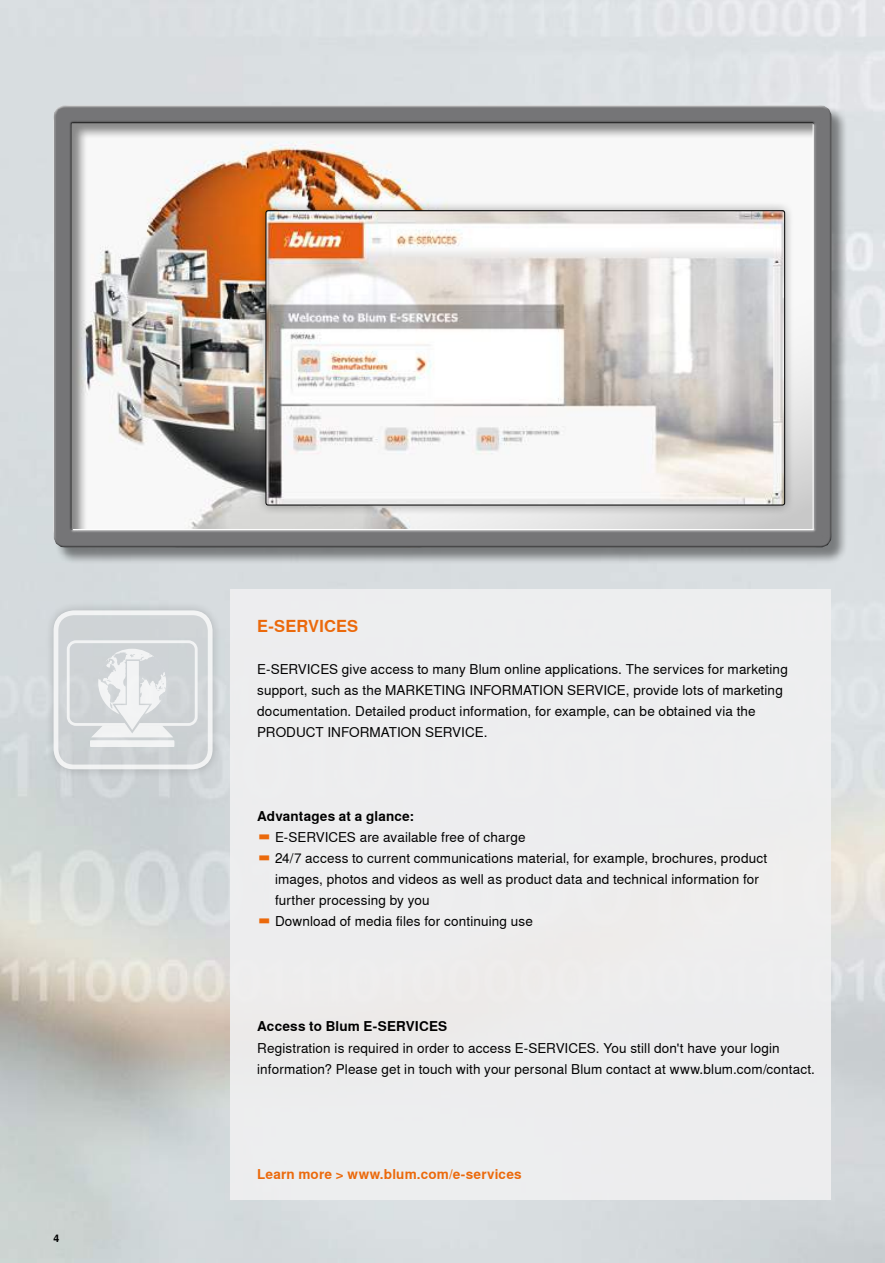
<style>
.page{position:relative;width:885px;height:1263px;background:#fff}
.page>*{position:absolute;margin:0;border:0;box-sizing:border-box;transform-origin:0 0}
.t1{font:700 16.5px "Nimbus Sans Global";letter-spacing:.005em;color:#eb690b}
.t2{font:13.5px/21px "Nimbus Sans Global";letter-spacing:.01em;color:#000}
.t3{font:700 13.5px "Nimbus Sans Global";letter-spacing:.015em;color:#000}
.t4{font:700 13.5px "Nimbus Sans Global";letter-spacing:.015em;color:#eb690b}
.t5{font:700 10.5px "Nimbus Sans Global";color:#000}
.s1{font-size:17.25px;color:#eb690b}
</style>
<div class="page">
<div style="left:44px;top:601px;width:178px;height:178px;background:#000;opacity:.75"></div>
<div style="left:54px;top:610px;width:158px;height:159px;background:#cfd3d6;border-radius:20px"></div>
<div style="left:230px;top:589px;width:601px;height:611px;background:#f0f0f1"></div>
<div style="left:54px;top:610px;width:158px;height:159px;border:5px solid #fff;border-radius:18px"></div>
<div style="left:90px;top:740px;width:84px;height:7px;background:#f2f3f4"></div>
<svg style="left:67px;top:640px;width:130px;height:97px"></svg>
<div style="left:54px;top:105px;width:794px;height:459px;background:#000;opacity:.45"></div>
<div style="left:53px;top:109px;width:780px;height:439px;background:#000;opacity:.75"></div>
<svg style="left:72px;top:124px;width:741px;height:406px"></svg>
<p class="t5" style="left:54px;top:1230px;width:7px">4</p>
<p class="t1" style="left:257px;top:613px;width:102px">E-SERVICES</p>
<p class="t2" style="left:257px;top:658px;width:532px">E-SERVICES give access to many Blum online applications. The services for marketing support, such as the MARKETING INFORMATION SERVICE, provide lots of marketing documentation. Detailed product information, for example, can be obtained via the PRODUCT INFORMATION SERVICE.</p>
<p class="t3" style="left:257px;top:806px;width:158px">Advantages at a glance:</p>
<p class="t2" style="left:257px;top:826px;width:270px"><span class="s1">▬</span> E-SERVICES are available free of charge</p>
<p class="t2" style="left:257px;top:847px;width:511px"><span class="s1">▬</span> 24/7 access to current communications material, for example, brochures, product</p>
<p class="t2" style="left:275px;top:868px;width:485px">images, photos and videos as well as product data and technical information for</p>
<p class="t2" style="left:275px;top:889px;width:156px">further processing by you</p>
<p class="t2" style="left:257px;top:910px;width:277px"><span class="s1">▬</span> Download of media files for continuing use</p>
<p class="t3" style="left:257px;top:1016px;width:191px">Access to Blum E-SERVICES</p>
<p class="t2" style="left:257px;top:1036px;width:559px">Registration is required in order to access E-SERVICES. You still don't have your login information? Please get in touch with your personal Blum contact at www.blum.com/contact.</p>
<p class="t4" style="left:257px;top:1163px;width:266px">Learn more &gt; www.blum.com/e-services</p>
</div>
